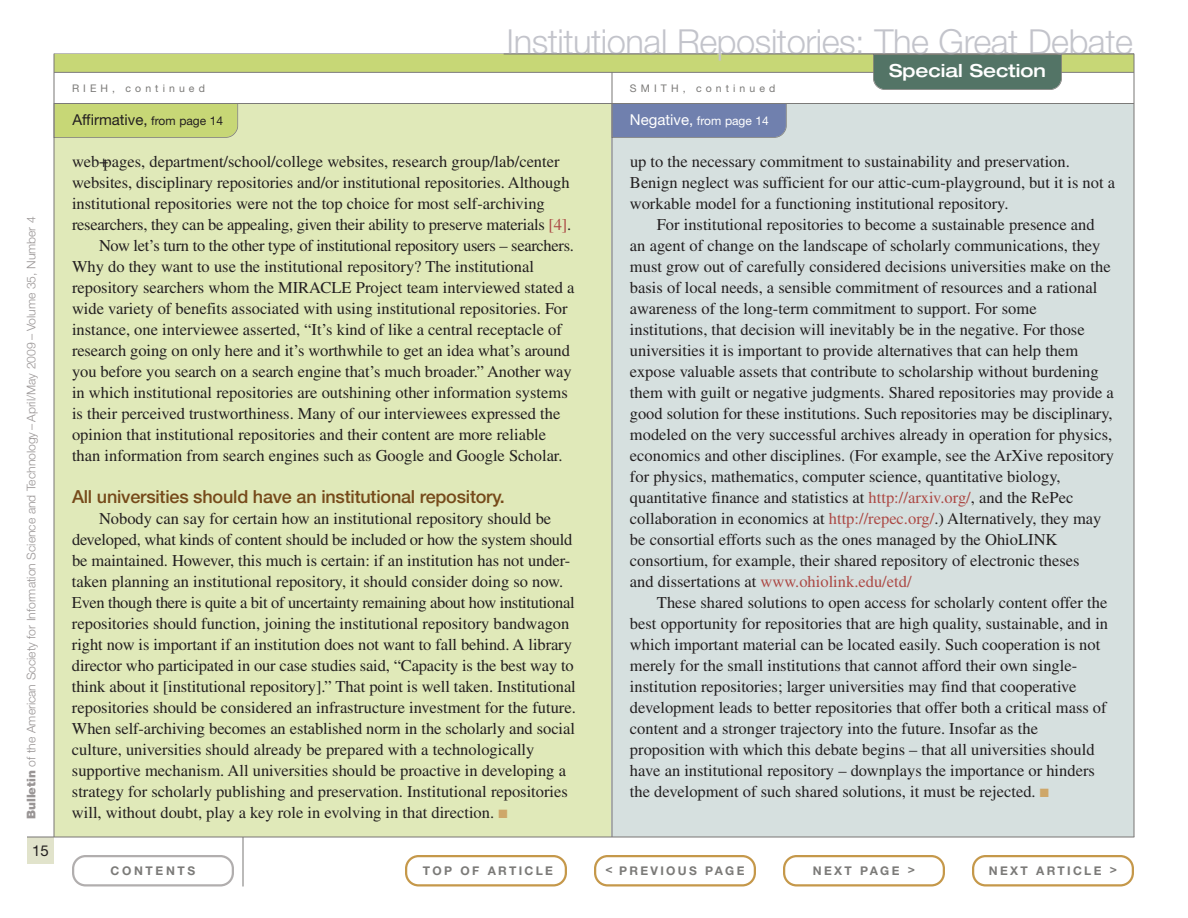
<style>
.page{position:relative;width:1188px;height:918px;background:#fff}
.page>*{position:absolute;margin:0;border:0;box-sizing:border-box;transform-origin:0 0}
.t1{font:300 34.5px "Helvetica Neue LT Std";letter-spacing:-.015em;color:#c3c4cb}
.t2{font:500 18px "Helvetica Neue LT Std";letter-spacing:-.01em;color:#764a1a}
.t3{font:500 expanded 18px "Helvetica Neue LT Std";color:#fff}
.t4{font:16.5px/21px "Times LT Std";color:#231f20}
.t5{font:16.5px "Times LT Std";letter-spacing:-.02em;color:#231f20}
.t6{font:15px "Helvetica Neue LT Std";color:#231f20}
.t7{font:300 12px "Helvetica Neue LT Std";letter-spacing:-.005em;color:#999595}
.t8{font:700 12px "Helvetica Neue LT Std";letter-spacing:.195em;color:#7b7a78}
.t9{font:12px "Helvetica Neue LT Std";color:#fff}
.t10{font:700 12px "Helvetica Neue LT Std";letter-spacing:.22em;color:#7b7a78}
.t11{font:10.5px "Helvetica Neue LT Std";letter-spacing:.39em;color:#7b7a78}
.s1{font-weight:900}
.s2{font-size:12px}
.s3{font-size:15px}
.s4{color:#ac4945}
.s5{color:#cea769}
</style>
<div class="page">
<div style="left:54px;top:104px;width:558px;height:733px;background:#e0e9b9"></div>
<div style="left:612px;top:104px;width:522px;height:733px;background:#d6e0df"></div>
<div style="left:55px;top:104px;width:183px;height:34px;background:#c7d776"></div>
<div style="left:613px;top:104px;width:174px;height:34px;background:#7080ae"></div>
<hr style="left:54px;top:103px;width:1080px;height:1px;background:#7b7a78">
<div style="left:27px;top:837px;width:27px;height:27px;background:#e1e3cb"></div>
<div style="left:54px;top:54px;width:1080px;height:18px;background:#c7d776"></div>
<hr style="left:243px;top:837px;width:1px;height:49px;background:#797675">
<hr style="left:27px;top:837px;width:1107px;height:1px;background:#797675">
<hr style="left:54px;top:54px;width:1px;height:783px;background:#797675">
<hr style="left:1134px;top:54px;width:1px;height:783px;background:#797675">
<hr style="left:612px;top:72px;width:1px;height:765px;background:#797675">
<svg style="left:405px;top:855px;width:162px;height:31px"></svg>
<svg style="left:72px;top:855px;width:162px;height:31px"></svg>
<svg style="left:783px;top:855px;width:162px;height:31px"></svg>
<svg style="left:972px;top:855px;width:162px;height:31px"></svg>
<svg style="left:594px;top:855px;width:162px;height:31px"></svg>
<hr style="left:54px;top:72px;width:1080px;height:1px;background:#7b7a78">
<div style="left:873px;top:55px;width:189px;height:35px;background:#537466"></div>
<hr style="left:504px;top:54px;width:213px;height:1px;background:#797675">
<hr style="left:722px;top:54px;width:412px;height:1px;background:#797675">
<p class="t7" style="left:27px;top:819px;width:604px;rotate:-90deg"><span class="s1">Bulletin</span> of the American Society for Information Science and Technology – April/May 2009 – Volume 35, Number 4</p>
<p class="t6" style="left:32px;top:845px;width:18px">15</p>
<h1 class="t1" style="left:507px;top:29px;width:628px">Institutional Repositories: The Great Debate</h1>
<p class="t11" style="left:72px;top:85px;width:134px">RIEH, continued</p>
<p class="t11" style="left:630px;top:85px;width:147px">SMITH, continued</p>
<p class="t6" style="left:72px;top:115px;width:152px">Affirmative, <span class="s2">from page 14</span></p>
<p class="t9" style="left:630px;top:117px;width:140px"><span class="s3">Negative,</span> from page 14</p>
<p class="t3" style="left:889px;top:64px;width:158px">Special Section</p>
<p class="t4" style="left:72px;top:152px;width:489px">web pages, department/school/college websites, research group/lab/center</p>
<p class="t4" style="left:72px;top:173px;width:499px">websites, disciplinary repositories and/or institutional repositories. Although</p>
<p class="t4" style="left:72px;top:194px;width:474px">institutional repositories were not the top choice for most self-archiving</p>
<p class="t4" style="left:72px;top:215px;width:501px">researchers, they can be appealing, given their ability to preserve materials <span class="s4">[4]</span>.</p>
<p class="t5" style="left:99px;top:239px;width:477px">Now let’s turn to the other type of institutional repository users – searchers.</p>
<p class="t4" style="left:72px;top:257px;width:464px">Why do they want to use the institutional repository? The institutional</p>
<p class="t4" style="left:72px;top:278px;width:504px">repository searchers whom the MIRACLE Project team interviewed stated a</p>
<p class="t4" style="left:72px;top:299px;width:497px">wide variety of benefits associated with using institutional repositories. For</p>
<p class="t4" style="left:72px;top:320px;width:492px">instance, one interviewee asserted, “It’s kind of like a central receptacle of</p>
<p class="t4" style="left:72px;top:341px;width:500px">research going on only here and it’s worthwhile to get an idea what’s around</p>
<p class="t4" style="left:72px;top:362px;width:501px">you before you search on a search engine that’s much broader.” Another way</p>
<p class="t4" style="left:72px;top:383px;width:497px">in which institutional repositories are outshining other information systems</p>
<p class="t4" style="left:72px;top:404px;width:490px">is their perceived trustworthiness. Many of our interviewees expressed the</p>
<p class="t4" style="left:72px;top:425px;width:476px">opinion that institutional repositories and their content are more reliable</p>
<p class="t4" style="left:72px;top:446px;width:492px">than information from search engines such as Google and Google Scholar.</p>
<p class="t2" style="left:72px;top:490px;width:434px">All universities should have an institutional repository.</p>
<p class="t4" style="left:72px;top:509px;width:505px;text-indent:27px">Nobody can say for certain how an institutional repository should be developed, what kinds of content should be included or how the system should be maintained. However, this much is certain: if an institution has not under&shy;taken planning an institutional repository, it should consider doing so now.<br>Even though there is quite a bit of uncertainty remaining about how institutional repositories should function, joining the institutional repository bandwagon right now is important if an institution does not want to fall behind. A library director who participated in our case studies said, “Capacity is the best way to think about it [institutional repository].” That point is well taken. Institutional repositories should be considered an infrastructure investment for the future.<br>When self-archiving becomes an established norm in the scholarly and social culture, universities should already be prepared with a technologically supportive mechanism. All universities should be proactive in developing a strategy for scholarly publishing and preservation. Institutional repositories will, without doubt, play a key role in evolving in that direction. <span class="s5">■</span></p>
<p class="t4" style="left:99px;top:152px;width:11px">+</p>
<p class="t4" style="left:630px;top:152px;width:487px">up to the necessary commitment to sustainability and preservation.<br>Benign neglect was sufficient for our attic-cum-playground, but it is not a workable model for a functioning institutional repository.</p>
<p class="t4" style="left:630px;top:215px;width:486px;text-indent:27px">For institutional repositories to become a sustainable presence and an agent of change on the landscape of scholarly communications, they must grow out of carefully considered decisions universities make on the basis of local needs, a sensible commitment of resources and a rational awareness of the long-term commitment to support. For some institutions, that decision will inevitably be in the negative. For those universities it is important to provide alternatives that can help them expose valuable assets that contribute to scholarship without burdening them with guilt or negative judgments. Shared repositories may provide a good solution for these institutions. Such repositories may be disciplinary, modeled on the very successful archives already in operation for physics, economics and other disciplines. (For example, see the ArXive repository for physics, mathematics, computer science, quantitative biology, quantitative finance and statistics at <span class="s4">http://arxiv.org/</span>, and the RePec collaboration in economics at <span class="s4">http://repec.org/</span>.) Alternatively, they may be consortial efforts such as the ones managed by the OhioLINK consortium, for example, their shared repository of electronic theses<br>and dissertations at <span class="s4">www.ohiolink.edu/etd/</span></p>
<p class="t4" style="left:630px;top:593px;width:480px;text-indent:27px">These shared solutions to open access for scholarly content offer the best opportunity for repositories that are high quality, sustainable, and in which important material can be located easily. Such cooperation is not merely for the small institutions that cannot afford their own single&shy;institution repositories; larger universities may find that cooperative development leads to better repositories that offer both a critical mass of content and a stronger trajectory into the future. Insofar as the proposition with which this debate begins – that all universities should have an institutional repository – downplays the importance or hinders the development of such shared solutions, it must be rejected. <span class="s5">■</span></p>
<p class="t10" style="left:111px;top:866px;width:86px">CONTENTS</p>
<p class="t8" style="left:423px;top:866px;width:132px">TOP OF ARTICLE</p>
<p class="t8" style="left:606px;top:866px;width:140px">&lt; PREVIOUS PAGE</p>
<p class="t8" style="left:813px;top:866px;width:104px">NEXT PAGE &gt;</p>
<p class="t8" style="left:989px;top:866px;width:130px">NEXT ARTICLE &gt;</p>
</div>
